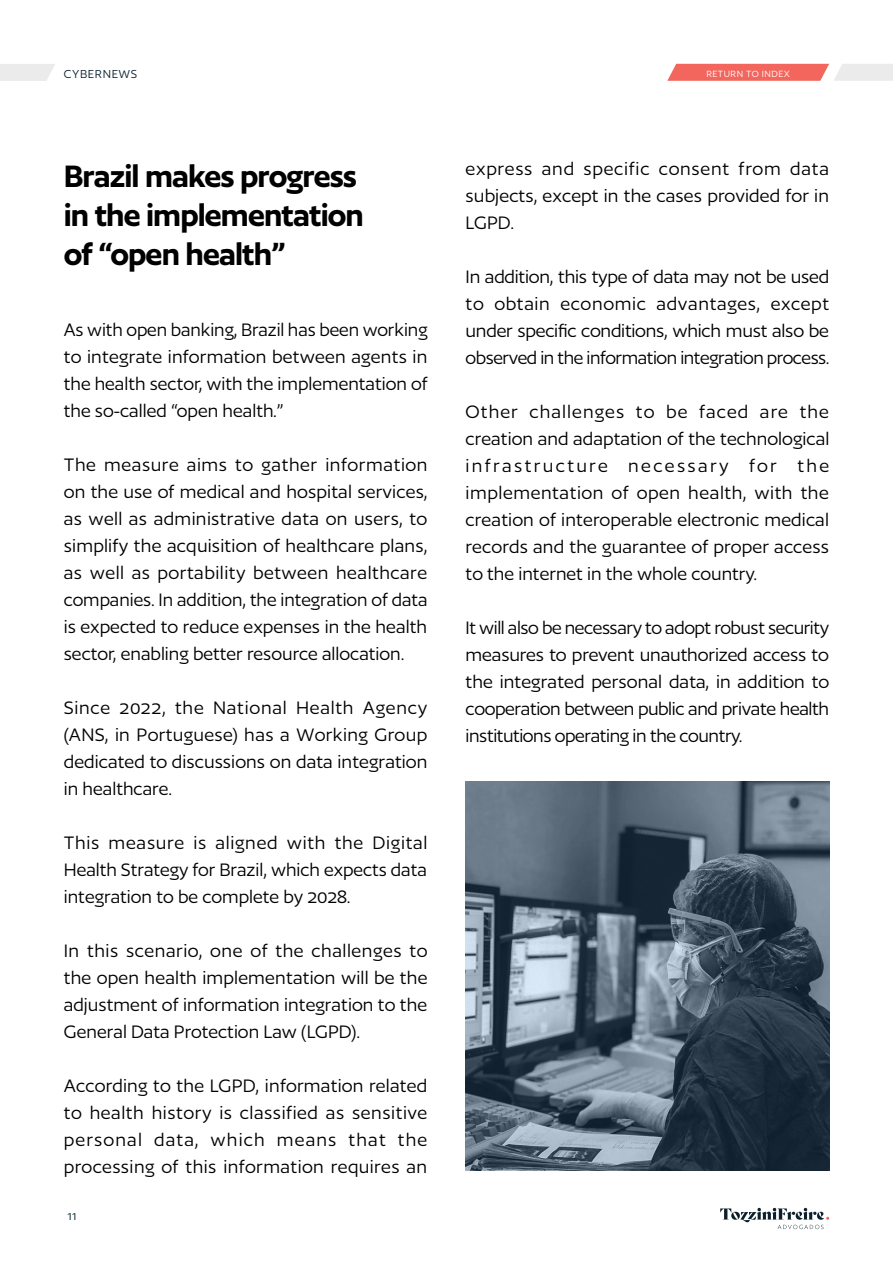
<style>
.page{position:relative;width:893px;height:1263px;background:#fff}
.page>*{position:absolute;margin:0;border:0;box-sizing:border-box;transform-origin:0 0}
.t1{font:600 36px/39px "Author";letter-spacing:-.025em;color:#000}
.t2{font:21px/27px "Author";color:#000;text-align:justify}
.t3{font:13.5px "Author";letter-spacing:.05em;color:#0b2430}
.t4{font:10.5px "Author";letter-spacing:.05em;color:#fff}
</style>
<div class="page">
<svg style="left:720px;top:1208px;width:109px;height:21px"></svg>
<svg style="left:0;top:64px;width:55px;height:17px"></svg>
<svg style="left:667px;top:64px;width:226px;height:17px;background:#f1938e"></svg>
<img style="left:466px;top:781px;width:363px;height:389px">
<p class="t3" style="left:64px;top:67px;width:75px">CYBERNEWS</p>
<h1 class="t1" style="left:64px;top:156px;width:302px">Brazil makes progress in the implementation of “open health”</h1>
<p class="t2" style="left:64px;top:316px;width:365px">As with open banking, Brazil has been working to integrate information between agents in the health sector, with the implementation of the so-called “open health.”</p>
<p class="t2" style="left:64px;top:451px;width:365px">The measure aims to gather information on the use of medical and hospital services, as well as administrative data on users, to simplify the acquisition of healthcare plans, as well as portability between healthcare companies. In addition, the integration of data is expected to reduce expenses in the health sector, enabling better resource allocation.</p>
<p class="t2" style="left:64px;top:694px;width:365px">Since 2022, the National Health Agency (ANS, in Portuguese) has a Working Group dedicated to discussions on data integration in healthcare.</p>
<p class="t2" style="left:64px;top:829px;width:365px">This measure is aligned with the Digital Health Strategy for Brazil, which expects data integration to be complete by 2028.</p>
<p class="t2" style="left:64px;top:937px;width:365px">In this scenario, one of the challenges to the open health implementation will be the adjustment of information integration to the General Data Protection Law (LGPD).</p>
<p class="t2" style="left:64px;top:1072px;width:365px">According to the LGPD, information related to health history is classified as sensitive personal data, which means that the processing of this information requires an</p>
<p class="t3" style="left:68px;top:1209px;width:11px">11</p>
<p class="t4" style="left:706px;top:68px;width:85px">RETURN TO INDEX</p>
<p class="t2" style="left:466px;top:155px;width:365px">express and specific consent from data subjects, except in the cases provided for in LGPD.</p>
<p class="t2" style="left:466px;top:263px;width:365px">In addition, this type of data may not be used to obtain economic advantages, except under specific conditions, which must also be observed in the information integration process.</p>
<p class="t2" style="left:466px;top:398px;width:365px">Other challenges to be faced are the creation and adaptation of the technological infrastructure necessary for the implementation of open health, with the creation of interoperable electronic medical records and the guarantee of proper access to the internet in the whole country.</p>
<p class="t2" style="left:466px;top:614px;width:365px">It will also be necessary to adopt robust security measures to prevent unauthorized access to the integrated personal data, in addition to cooperation between public and private health institutions operating in the country.</p>
</div>
